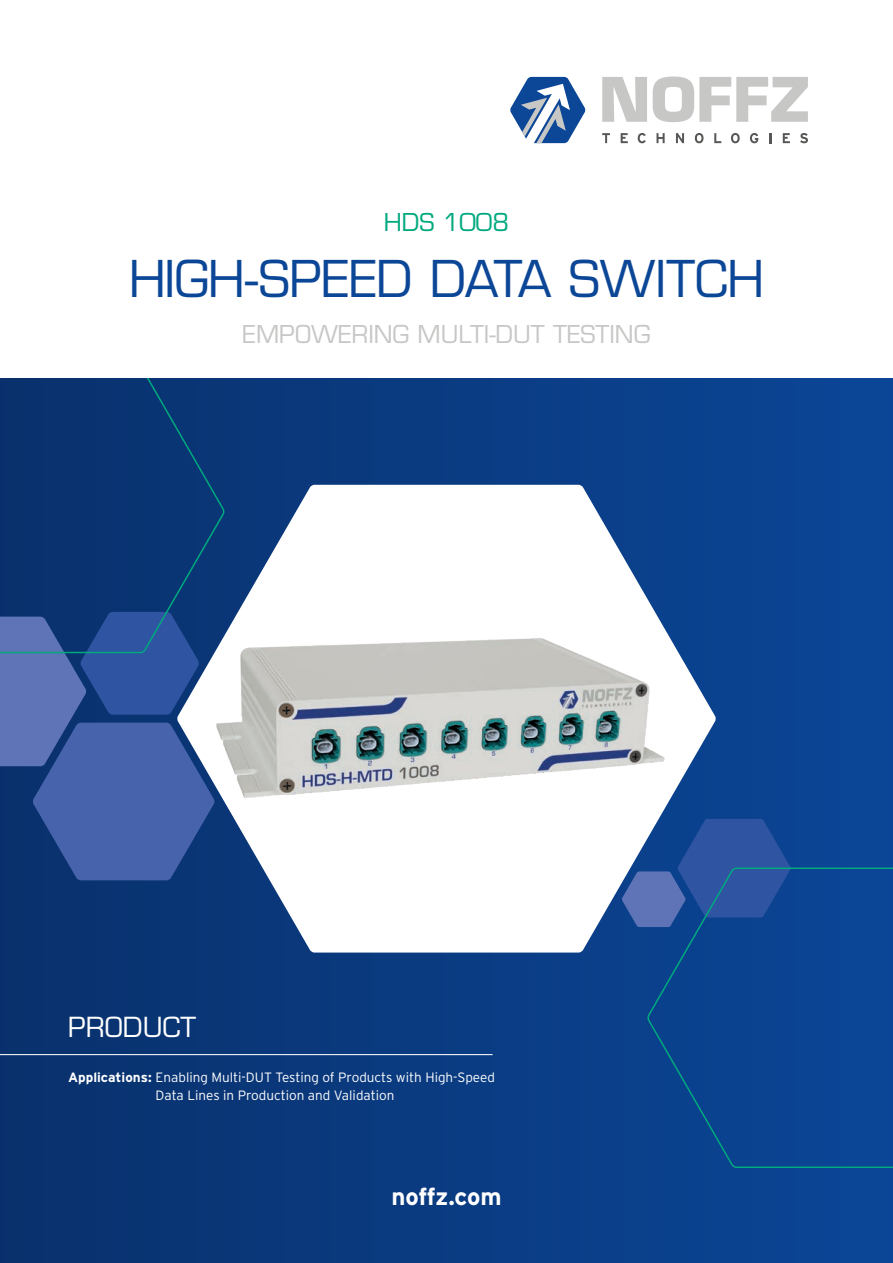
<style>
.page{position:relative;width:893px;height:1263px;background:#fff}
.page>*{position:absolute;margin:0;border:0;box-sizing:border-box;transform-origin:0 0}
.t1{font:49.5px "Eurostile LT Std";letter-spacing:-.01em;color:#0b4697}
.t2{font:27px "Eurostile LT Std";color:#fff}
.t3{font:24px "Eurostile LT Std";color:#c7c7c6}
.t4{font:700 24px "Interstate";letter-spacing:-.015em;color:#fff}
.t5{font:24px "Eurostile LT Std";color:#00a97e}
.t6{font:300 13.5px/18px "Interstate";color:#fff}
.s1{font-weight:700}
</style>
<div class="page">
<svg style="left:510px;top:77px;width:75px;height:66px"></svg>
<svg style="left:602px;top:77px;width:45px;height:45px"></svg>
<svg style="left:653px;top:77px;width:155px;height:45px"></svg>
<svg style="left:602px;top:133px;width:8px;height:10px"></svg>
<svg style="left:621px;top:133px;width:7px;height:10px"></svg>
<svg style="left:638px;top:133px;width:8px;height:10px"></svg>
<svg style="left:656px;top:133px;width:9px;height:10px"></svg>
<svg style="left:676px;top:133px;width:8px;height:10px"></svg>
<svg style="left:695px;top:133px;width:8px;height:10px"></svg>
<svg style="left:714px;top:133px;width:7px;height:10px"></svg>
<svg style="left:731px;top:133px;width:9px;height:10px"></svg>
<svg style="left:750px;top:133px;width:8px;height:10px"></svg>
<svg style="left:769px;top:133px;width:2px;height:10px"></svg>
<svg style="left:783px;top:133px;width:7px;height:10px"></svg>
<svg style="left:800px;top:133px;width:8px;height:10px"></svg>
<div style="left:0;top:378px;width:893px;height:885px;background:linear-gradient(to right,#09316c,#0b4697)"></div>
<svg style="left:0;top:654px;width:177px;height:226px;background:#3c5aa0"></svg>
<svg style="left:177px;top:485px;width:539px;height:467px"></svg>
<svg style="left:622px;top:819px;width:169px;height:108px;background:#3f65a7"></svg>
<svg style="left:0;top:378px;width:226px;height:276px;background:#0d3876"></svg>
<svg style="left:646px;top:867px;width:247px;height:302px;background:#0e4692"></svg>
<hr style="left:0;top:1054px;width:493px;height:1px;background:#fff">
<img style="left:209px;top:636px;width:472px;height:164px">
<h3 class="t5" style="left:384px;top:207px;width:127px">HDS 1008</h3>
<h1 class="t1" style="left:129px;top:249px;width:637px">HIGH-SPEED DATA SWITCH</h1>
<h3 class="t3" style="left:243px;top:320px;width:409px">EMPOWERING MULTI-DUT TESTING</h3>
<h2 class="t2" style="left:68px;top:1010px;width:130px">PRODUCT</h2>
<p class="t6" style="left:156px;top:1068px;width:341px;text-indent:-88px"><span class="s1">Applications:</span> Enabling Multi-DUT Testing of Products with High-Speed<br>Data Lines in Production and Validation</p>
<h3 class="t4" style="left:391px;top:1183px;width:112px">noffz.com</h3>
</div>
